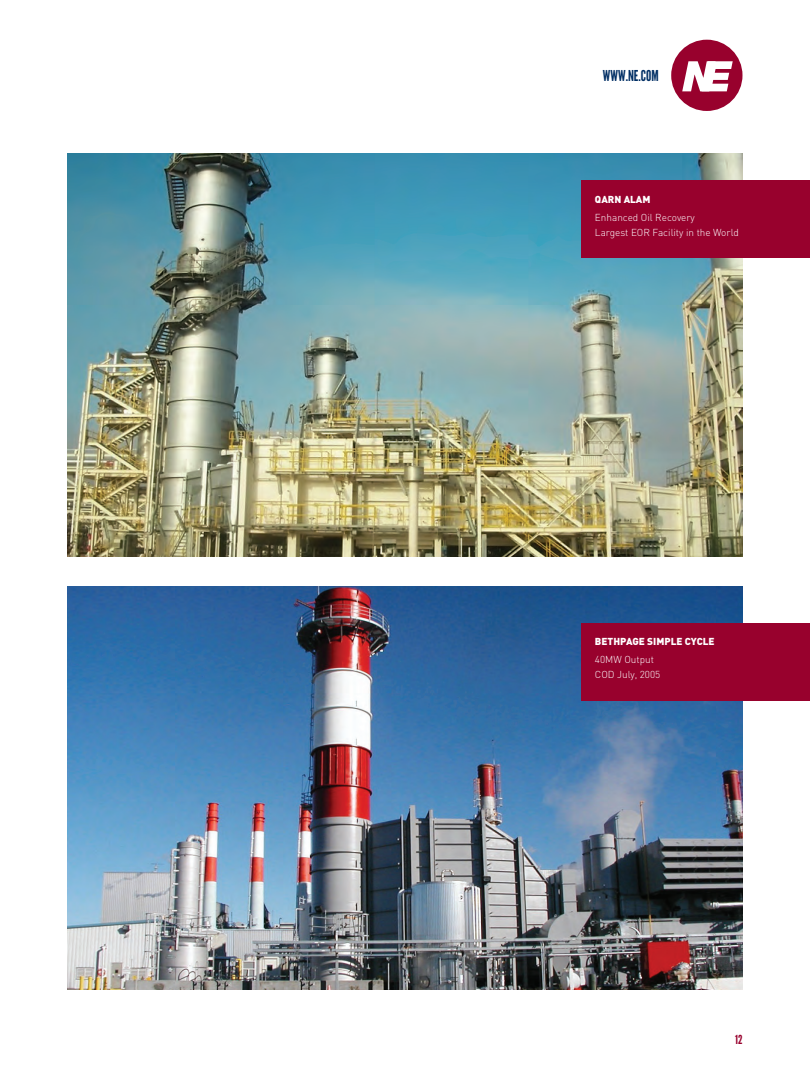
<style>
.page{position:relative;width:810px;height:1080px;background:#fff}
.page>*{position:absolute;margin:0;border:0;box-sizing:border-box;transform-origin:0 0}
.t1{font:15px "League Gothic";color:#002e64}
.t2{font:12.5px "League Gothic";color:#98012d}
.t3{font:300 10px/15px "DIN";color:#fff}
.t4{font:900 10px "DIN";color:#fff}
</style>
<div class="page">
<div style="left:671px;top:40px;width:72px;height:71px;background:#98012d;border-radius:50%"></div>
<svg style="left:682px;top:61px;width:51px;height:30px"></svg>
<img style="left:68px;top:587px;width:674px;height:403px">
<img style="left:68px;top:153px;width:674px;height:403px">
<div style="left:581px;top:180px;width:229px;height:77px;background:#98012d"></div>
<div style="left:581px;top:623px;width:229px;height:77px;background:#98012d"></div>
<h1 class="t1" style="left:603px;top:67px;width:57px">WWW.NE.COM</h1>
<p class="t4" style="left:595px;top:193px;width:57px">QARN ALAM</p>
<p class="t3" style="left:595px;top:210px;width:145px">Enhanced Oil Recovery<br>Largest EOR Facility in the World</p>
<p class="t4" style="left:595px;top:635px;width:121px">BETHPAGE SIMPLE CYCLE</p>
<p class="t3" style="left:595px;top:652px;width:67px">40MW Output<br>COD July, 2005</p>
<p class="t2" style="left:735px;top:1032px;width:9px">12</p>
</div>
